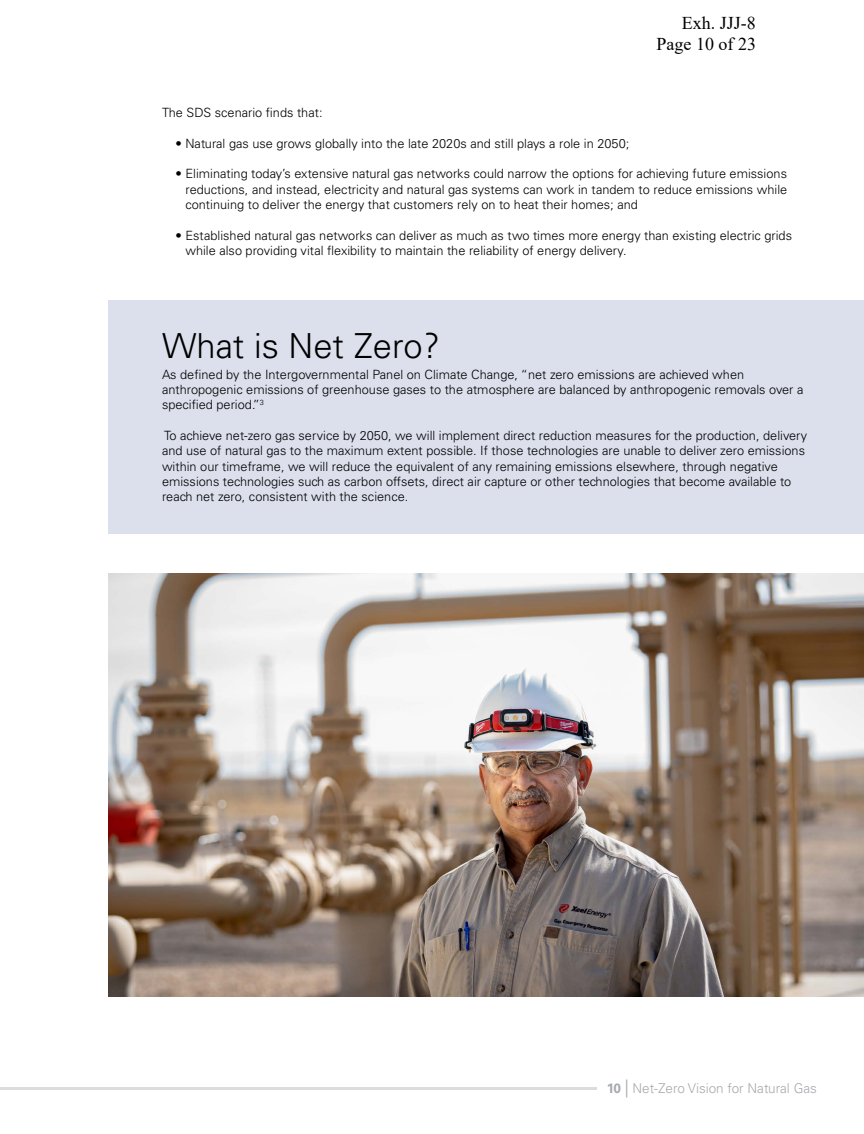
<style>
.page{position:relative;width:864px;height:1134px;background:#fff}
.page>*{position:absolute;margin:0;border:0;box-sizing:border-box;transform-origin:0 0}
.t1{font:300 34.5px "Univers LT Std";color:#000}
.t2{font:18px/21.6px "Times New Roman";color:#000;text-align:right}
.t3{font:300 13.5px "Univers LT Std";color:#a6a9ae}
.t4{font:300 12.75px/15.3px "Univers LT Std";color:#000}
.s1{font-weight:700}
.s2{font-size:18px}
</style>
<div class="page">
<hr style="left:0;top:1088px;width:597px;height:2px;background:#dbdcdd">
<div style="left:108px;top:300px;width:756px;height:234px;background:#dbe0ec"></div>
<img style="left:108px;top:573px;width:756px;height:424px">
<h2 class="t2" style="left:657px;top:11px;width:101px">Exh. JJJ-8<br>Page 10 of 23</h2>
<p class="t4" style="left:162px;top:105px;width:162px">The SDS scenario finds that:</p>
<p class="t4" style="left:176px;top:136px;width:455px">• Natural gas use grows globally into the late 2020s and still plays a role in 2050;</p>
<p class="t4" style="left:185px;top:166px;width:603px;text-align:justify;text-indent:-10px">• Eliminating today’s extensive natural gas networks could narrow the options for achieving future emissions reductions, and instead, electricity and natural gas systems can work in tandem to reduce emissions while continuing to deliver the energy that customers rely on to heat their homes; and</p>
<p class="t4" style="left:185px;top:227px;width:608px;text-indent:-10px">• Established natural gas networks can deliver as much as two times more energy than existing electric grids while also providing vital flexibility to maintain the reliability of energy delivery.</p>
<h1 class="t1" style="left:162px;top:325px;width:279px">What is Net Zero?</h1>
<p class="t4" style="left:162px;top:367px;width:643px">As defined by the Intergovernmental Panel on Climate Change, “net zero emissions are achieved when anthropogenic emissions of greenhouse gases to the atmosphere are balanced by anthropogenic removals over a specified period.”<sup>3</sup></p>
<p class="t4" style="left:162px;top:428px;width:647px">To achieve net-zero gas service by 2050, we will implement direct reduction measures for the production, delivery and use of natural gas to the maximum extent possible. If those technologies are unable to deliver zero emissions within our timeframe, we will reduce the equivalent of any remaining emissions elsewhere, through negative emissions technologies such as carbon offsets, direct air capture or other technologies that become available to reach net zero, consistent with the science.</p>
<p class="t3" style="left:607px;top:1080px;width:212px"><span class="s1">10</span> <span class="s2">|</span> Net-Zero Vision for Natural Gas</p>
</div>
